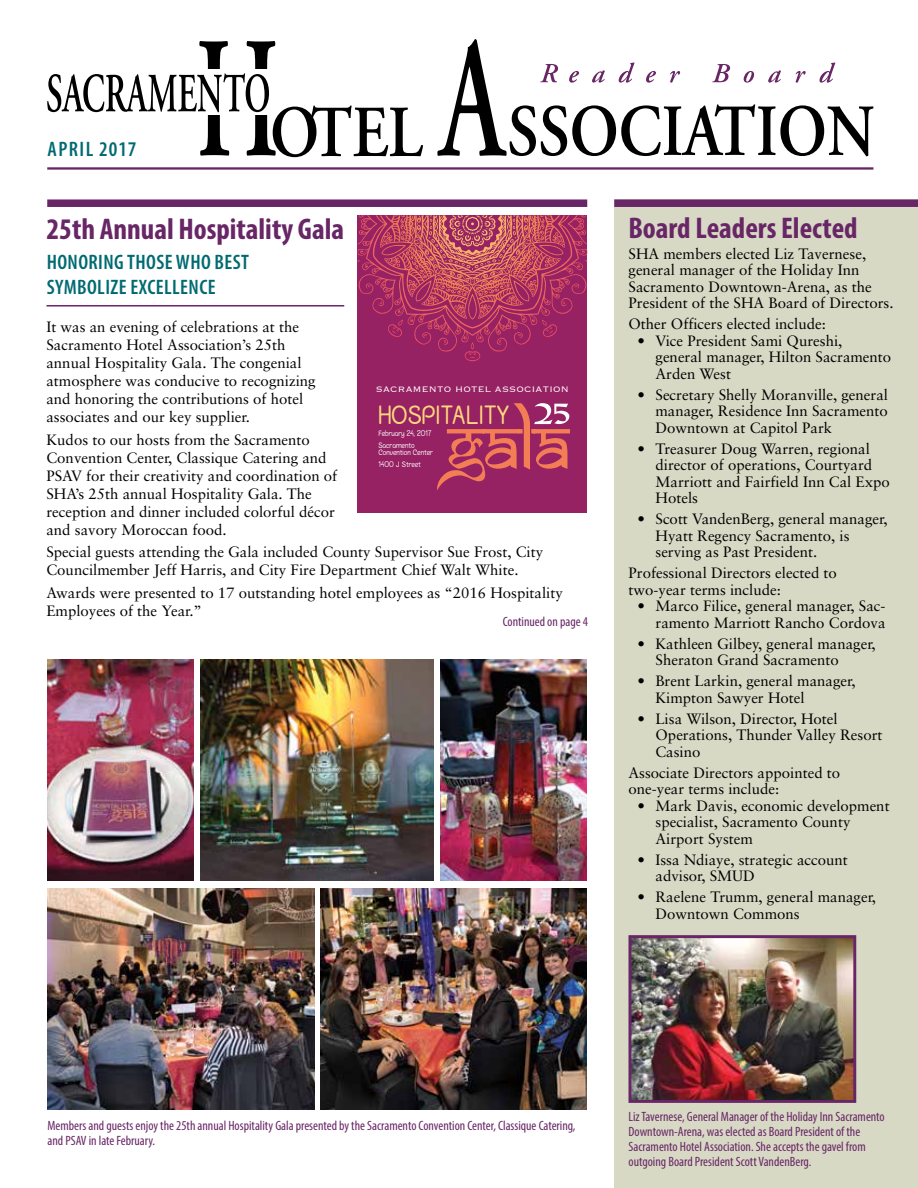
<style>
.page{position:relative;width:918px;height:1188px;background:#fff}
.page>*{position:absolute;margin:0;border:0;box-sizing:border-box;transform-origin:0 0}
.t1{font:700 condensed 30px "Myriad Pro";color:#682666}
.t2{font:26.4px "Chalk Marks";color:#ffd77d}
.t3{font:600 condensed 21px/25.2px "Myriad Pro";letter-spacing:.02em;color:#006a71}
.t4{font:600 condensed 21px "Myriad Pro";letter-spacing:.07em;color:#006a71}
.t5{font:15px/16.5px "Sabon";color:#000}
.t6{font:condensed 13.5px/15px "Myriad Pro";color:#682666}
.t7{font:300 10.35px "Copperplate";letter-spacing:.025em;color:#fff}
.t8{font:7.8px/11.6px "Chalk Marks";color:#fff}
</style>
<div class="page">
<div style="left:614px;top:199px;width:304px;height:989px;background:#d8d9c5"></div>
<div style="left:614px;top:199px;width:304px;height:8px;background:#682666"></div>
<svg style="left:47px;top:41px;width:376px;height:116px"></svg>
<svg style="left:437px;top:39px;width:437px;height:117px"></svg>
<hr style="left:47px;top:167px;width:826px;height:3px;background:#682666">
<hr style="left:46px;top:305px;width:298px;height:2px;background:#682666">
<svg style="left:358px;top:215px;width:229px;height:297px;background:#a42f62"></svg>
<svg style="left:560px;top:215px;width:27px;height:30px"></svg>
<svg style="left:437px;top:403px;width:133px;height:87px;background:#ae3c63"></svg>
<div style="left:47px;top:199px;width:540px;height:8px;background:#682666"></div>
<img style="left:201px;top:660px;width:232px;height:220px">
<img style="left:321px;top:888px;width:265px;height:221px">
<img style="left:48px;top:660px;width:146px;height:220px">
<img style="left:441px;top:660px;width:145px;height:220px">
<img style="left:48px;top:888px;width:266px;height:221px">
<img style="left:633px;top:939px;width:219px;height:160px">
<div style="left:629px;top:935px;width:227px;height:168px;border:3px solid #682666"></div>
<h3 class="t4" style="left:47px;top:136px;width:91px">APRIL 2017</h3>
<h1 class="t1" style="left:46px;top:211px;width:299px">25th Annual Hospitality Gala</h1>
<h3 class="t3" style="left:47px;top:249px;width:204px">HONORING THOSE WHO BEST<br>SYMBOLIZE EXCELLENCE</h3>
<p class="t5" style="left:46px;top:318px;width:271px;line-height:18px">It was an evening of celebrations at the Sacramento Hotel Association’s 25th annual Hospitality Gala. The congenial atmosphere was conducive to recognizing and honoring the contributions of hotel associates and our key supplier.</p>
<p class="t5" style="left:46px;top:431px;width:292px;line-height:18px">Kudos to our hosts from the Sacramento Convention Center, Classique Catering and PSAV for their creativity and coordination of SHA’s 25th annual Hospitality Gala. The reception and dinner included colorful décor and savory Moroccan food.</p>
<p class="t5" style="left:46px;top:543px;width:498px;line-height:18px">Special guests attending the Gala included County Supervisor Sue Frost, City<br>Councilmember Jeff Harris, and City Fire Department Chief Walt White.</p>
<p class="t5" style="left:46px;top:584px;width:518px;line-height:18px">Awards were presented to 17 outstanding hotel employees as “2016 Hospitality<br>Employees of the Year.”</p>
<p class="t7" style="left:376px;top:382px;width:195px">SACRAMENTO HOTEL ASSOCIATION</p>
<p class="t8" style="left:378px;top:428px;width:55px">February 24, 2017<br>Sacramento</p>
<p class="t8" style="left:378px;top:447px;width:56px">Convention Center<br>1400 J Street</p>
<h2 class="t2" style="left:378px;top:403px;width:133px">HOSPITALITY</h2>
<p class="t6" style="left:503px;top:614px;width:87px">Continued on page 4</p>
<h1 class="t1" style="left:628px;top:209px;width:231px">Board Leaders Elected</h1>
<p class="t5" style="left:628px;top:245px;width:267px">SHA members elected Liz Tavernese, general manager of the Holiday Inn Sacramento Downtown-Arena, as the President of the SHA Board of Directors.</p>
<p class="t5" style="left:628px;top:316px;width:199px">Other Officers elected include:</p>
<p class="t5" style="left:656px;top:332px;width:237px;text-indent:-18px">• Vice President Sami Qureshi, general manager, Hilton Sacramento<br>Arden West</p>
<p class="t5" style="left:656px;top:386px;width:234px;text-align:justify;text-indent:-18px">• Secretary Shelly Moranville, general manager, Residence Inn Sacramento Downtown at Capitol Park</p>
<p class="t5" style="left:656px;top:440px;width:236px;text-indent:-18px">• Treasurer Doug Warren, regional director of operations, Courtyard<br>Marriott and Fairfield Inn Cal Expo<br>Hotels</p>
<p class="t5" style="left:656px;top:511px;width:234px;text-indent:-18px">• Scott VandenBerg, general manager,<br>Hyatt Regency Sacramento, is serving as Past President.</p>
<p class="t5" style="left:628px;top:565px;width:210px">Professional Directors elected to two-year terms include:</p>
<p class="t5" style="left:638px;top:598px;width:250px;text-align:right">• Marco Filice, general manager, Sac&shy;ramento Marriott Rancho Cordova</p>
<p class="t5" style="left:656px;top:635px;width:222px;text-indent:-18px">• Kathleen Gilbey, general manager,<br>Sheraton Grand Sacramento</p>
<p class="t5" style="left:656px;top:673px;width:202px;text-indent:-18px">• Brent Larkin, general manager,<br>Kimpton Sawyer Hotel</p>
<p class="t5" style="left:656px;top:710px;width:229px;text-indent:-18px">• Lisa Wilson, Director, Hotel<br>Operations, Thunder Valley Resort<br>Casino</p>
<p class="t5" style="left:628px;top:764px;width:213px">Associate Directors appointed to one-year terms include:</p>
<p class="t5" style="left:656px;top:797px;width:236px;text-indent:-18px">• Mark Davis, economic development specialist, Sacramento County<br>Airport System</p>
<p class="t5" style="left:656px;top:851px;width:194px;text-indent:-18px">• Issa Ndiaye, strategic account advisor, SMUD</p>
<p class="t5" style="left:656px;top:889px;width:222px;text-indent:-18px">• Raelene Trumm, general manager,<br>Downtown Commons</p>
<p class="t6" style="left:48px;top:1117px;width:530px">Members and guests enjoy the 25th annual Hospitality Gala presented by the Sacramento Convention Center, Classique Catering, and PSAV in late February.</p>
<p class="t6" style="left:628px;top:1109px;width:258px">Liz Tavernese, General Manager of the Holiday Inn Sacramento Downtown-Arena, was elected as Board President of the Sacramento Hotel Association. She accepts the gavel from outgoing Board President Scott VandenBerg.</p>
</div>
